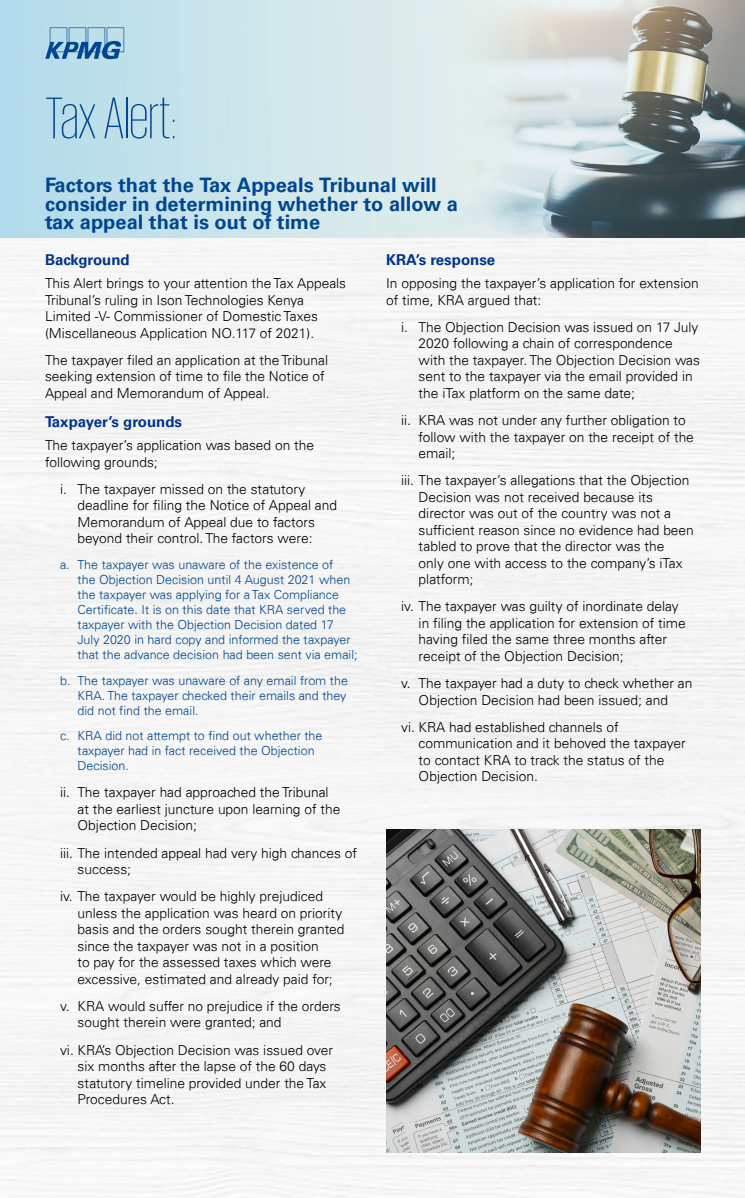
<style>
.page{position:relative;width:745px;height:1198px;background:#fff}
.page>*{position:absolute;margin:0;border:0;box-sizing:border-box;transform-origin:0 0}
.t1{font:200 60px "KPMG";color:#004690}
.t2{font:700 20px/18.4px "Univers 65";color:#004690}
.t3{font:700 15px "Univers 65";color:#00338d}
.t4{font:300 13.75px/16.5px "Univers 45";color:#000}
.t5{font:300 12.5px/15px "Univers 45";color:#004690}
</style>
<div class="page">
<div style="left:0;top:237px;width:744px;height:961px;background:#f6f6f6"></div>
<img style="left:0;top:0;width:744px;height:237px">
<svg style="left:45px;top:27px;width:79px;height:32px"></svg>
<img style="left:386px;top:829px;width:314px;height:324px">
<h1 class="t1" style="left:45px;top:90px;width:133px">Tax Alert:</h1>
<h2 class="t2" style="left:45px;top:176px;width:414px">Factors that the Tax Appeals Tribunal will consider in determining whether to allow a tax appeal that is out of time</h2>
<p class="t3" style="left:45px;top:251px;width:86px">Background</p>
<p class="t4" style="left:45px;top:275px;width:302px">This Alert brings to your attention the Tax Appeals Tribunal’s ruling in Ison Technologies Kenya Limited -V- Commissioner of Domestic Taxes (Miscellaneous Application NO.117 of 2021).</p>
<p class="t4" style="left:45px;top:352px;width:284px">The taxpayer filed an application at the Tribunal seeking extension of time to file the Notice of<br>Appeal and Memorandum of Appeal.</p>
<p class="t3" style="left:45px;top:412px;width:138px">Taxpayer’s grounds</p>
<p class="t4" style="left:45px;top:437px;width:270px">The taxpayer’s application was based on the following grounds;</p>
<p class="t4" style="left:78px;top:481px;width:261px;text-indent:-18px">i. The taxpayer missed on the statutory deadline for filing the Notice of Appeal and Memorandum of Appeal due to factors beyond their control. The factors were:</p>
<p class="t5" style="left:77px;top:557px;width:281px;text-indent:-17px">a. The taxpayer was unaware of the existence of<br>the Objection Decision until 4 August 2021 when the taxpayer was applying for a Tax Compliance Certificate. It is on this date that KRA served the taxpayer with the Objection Decision dated 17<br>July 2020 in hard copy and informed the taxpayer that the advance decision had been sent via email;</p>
<p class="t5" style="left:78px;top:672px;width:272px;text-indent:-18px">b. The taxpayer was unaware of any email from the<br>KRA. The taxpayer checked their emails and they did not find the email.</p>
<p class="t5" style="left:78px;top:728px;width:246px;text-indent:-18px">c. KRA did not attempt to find out whether the taxpayer had in fact received the Objection<br>Decision.</p>
<p class="t4" style="left:78px;top:784px;width:264px;text-indent:-18px">ii. The taxpayer had approached the Tribunal at the earliest juncture upon learning of the<br>Objection Decision;</p>
<p class="t4" style="left:78px;top:844px;width:281px;text-indent:-18px">iii. The intended appeal had very high chances of success;</p>
<p class="t4" style="left:78px;top:888px;width:268px;text-indent:-18px">iv. The taxpayer would be highly prejudiced unless the application was heard on priority basis and the orders sought therein granted since the taxpayer was not in a position<br>to pay for the assessed taxes which were excessive, estimated and already paid for;</p>
<p class="t4" style="left:78px;top:997px;width:264px;text-indent:-18px">v. KRA would suffer no prejudice if the orders sought therein were granted; and</p>
<p class="t4" style="left:78px;top:1041px;width:257px;text-indent:-18px">vi. KRA’s Objection Decision was issued over six months after the lapse of the 60 days statutory timeline provided under the Tax Procedures Act.</p>
<p class="t3" style="left:386px;top:251px;width:110px">KRA’s response</p>
<p class="t4" style="left:386px;top:275px;width:314px">In opposing the taxpayer’s application for extension of time, KRA argued that:</p>
<p class="t4" style="left:418px;top:319px;width:282px;text-indent:-18px">i. The Objection Decision was issued on 17 July 2020 following a chain of correspondence with the taxpayer. The Objection Decision was sent to the taxpayer via the email provided in the iTax platform on the same date;</p>
<p class="t4" style="left:418px;top:412px;width:276px;text-indent:-18px">ii. KRA was not under any further obligation to follow with the taxpayer on the receipt of the email;</p>
<p class="t4" style="left:418px;top:472px;width:276px;text-indent:-18px">iii. The taxpayer’s allegations that the Objection Decision was not received because its director was out of the country was not a sufficient reason since no evidence had been tabled to prove that the director was the<br>only one with access to the company’s iTax platform;</p>
<p class="t4" style="left:418px;top:598px;width:268px;text-indent:-18px">iv. The taxpayer was guilty of inordinate delay in filing the application for extension of time having filed the same three months after receipt of the Objection Decision;</p>
<p class="t4" style="left:401px;top:675px;width:292px;text-align:center">v. The taxpayer had a duty to check whether an<br>Objection Decision had been issued; and</p>
<p class="t4" style="left:418px;top:718px;width:268px;text-indent:-18px">vi. KRA had established channels of communication and it behoved the taxpayer to contact KRA to track the status of the Objection Decision.</p>
</div>
